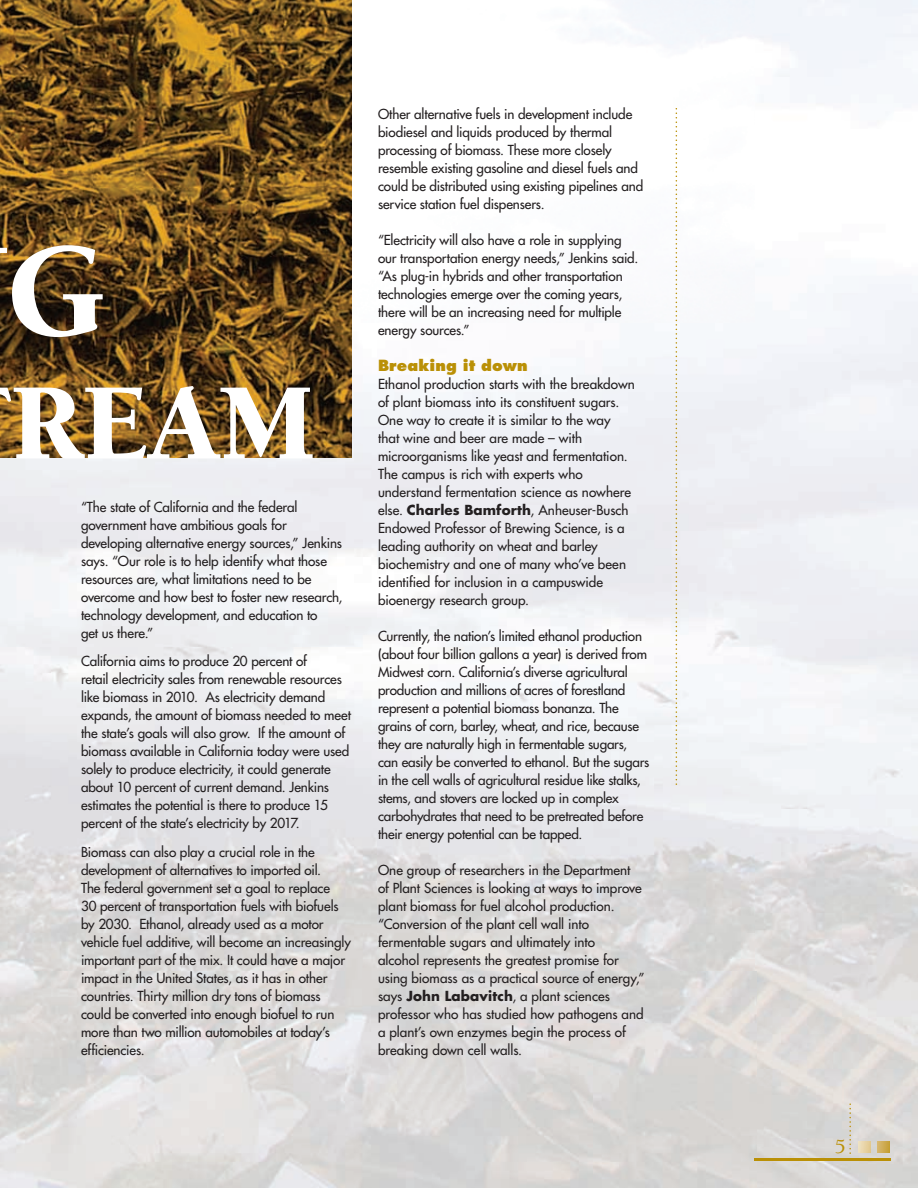
<style>
.page{position:relative;width:918px;height:1188px;background:#fff}
.page>*{position:absolute;margin:0;border:0;box-sizing:border-box;transform-origin:0 0}
.t1{font:500 21px "Berkeley";color:#ba9006}
.t2{font:800 15px "Futura";letter-spacing:.01em;color:#ba9006}
.t3{font:13.5px/18px "Futura";letter-spacing:-.005em;color:#231f20}
.s1{font-weight:700}
</style>
<div class="page">
<img style="left:0;top:0;width:918px;height:1188px">
<img style="left:0;top:0;width:352px;height:458px">
<svg style="left:676px;top:108px;width:1px;height:677px"></svg>
<hr style="left:754px;top:1158px;width:137px;height:1px;background:#ba9006">
<hr style="left:754px;top:1160px;width:137px;height:1px;background:#ba9006">
<svg style="left:849px;top:1103px;width:2px;height:51px"></svg>
<svg style="left:878px;top:1142px;width:12px;height:11px"></svg>
<svg style="left:859px;top:1142px;width:12px;height:11px"></svg>
<svg style="left:0;top:211px;width:103px;height:126px"></svg>
<svg style="left:0;top:354px;width:313px;height:108px"></svg>
<p class="t3" style="left:81px;top:498px;width:263px">“The state of California and the federal government have ambitious goals for developing alternative energy sources,” Jenkins says. “Our role is to help identify what those resources are, what limitations need to be overcome and how best to foster new research, technology development, and education to<br>get us there.”</p>
<p class="t3" style="left:81px;top:652px;width:271px">California aims to produce 20 percent of<br>retail electricity sales from renewable resources like biomass in 2010. As electricity demand expands, the amount of biomass needed to meet the state’s goals will also grow. If the amount of biomass available in California today were used solely to produce electricity, it could generate about 10 percent of current demand. Jenkins estimates the potential is there to produce 15 percent of the state’s electricity by 2017.</p>
<p class="t3" style="left:81px;top:843px;width:272px">Biomass can also play a crucial role in the development of alternatives to imported oil.<br>The federal government set a goal to replace<br>30 percent of transportation fuels with biofuels by 2030. Ethanol, already used as a motor vehicle fuel additive, will become an increasingly important part of the mix. It could have a major impact in the United States, as it has in other countries. Thirty million dry tons of biomass could be converted into enough biofuel to run more than two million automobiles at today’s efficiencies.</p>
<p class="t3" style="left:378px;top:105px;width:267px">Other alternative fuels in development include biodiesel and liquids produced by thermal processing of biomass. These more closely resemble existing gasoline and diesel fuels and could be distributed using existing pipelines and service station fuel dispensers.</p>
<p class="t3" style="left:378px;top:231px;width:262px">“Electricity will also have a role in supplying our transportation energy needs,” Jenkins said. “As plug-in hybrids and other transportation technologies emerge over the coming years, there will be an increasing need for multiple energy sources.”</p>
<p class="t2" style="left:378px;top:356px;width:151px">Breaking it down</p>
<p class="t3" style="left:378px;top:375px;width:258px">Ethanol production starts with the breakdown of plant biomass into its constituent sugars.<br>One way to create it is similar to the way that wine and beer are made – with microorganisms like yeast and fermentation.<br>The campus is rich with experts who understand fermentation science as nowhere else. <span class="s1">Charles Bamforth</span>, Anheuser-Busch Endowed Professor of Brewing Science, is a leading authority on wheat and barley biochemistry and one of many who’ve been identified for inclusion in a campuswide bioenergy research group.</p>
<p class="t3" style="left:378px;top:627px;width:273px">Currently, the nation’s limited ethanol production (about four billion gallons a year) is derived from Midwest corn. California’s diverse agricultural production and millions of acres of forestland represent a potential biomass bonanza. The grains of corn, barley, wheat, and rice, because they are naturally high in fermentable sugars, can easily be converted to ethanol. But the sugars in the cell walls of agricultural residue like stalks, stems, and stovers are locked up in complex carbohydrates that need to be pretreated before their energy potential can be tapped.</p>
<p class="t3" style="left:378px;top:861px;width:268px">One group of researchers in the Department of Plant Sciences is looking at ways to improve plant biomass for fuel alcohol production. “Conversion of the plant cell wall into fermentable sugars and ultimately into<br>alcohol represents the greatest promise for using biomass as a practical source of energy,” says <span class="s1">John Labavitch</span>, a plant sciences professor who has studied how pathogens and a plant’s own enzymes begin the process of breaking down cell walls.</p>
<h1 class="t1" style="left:835px;top:1135px;width:12px">5</h1>
</div>
